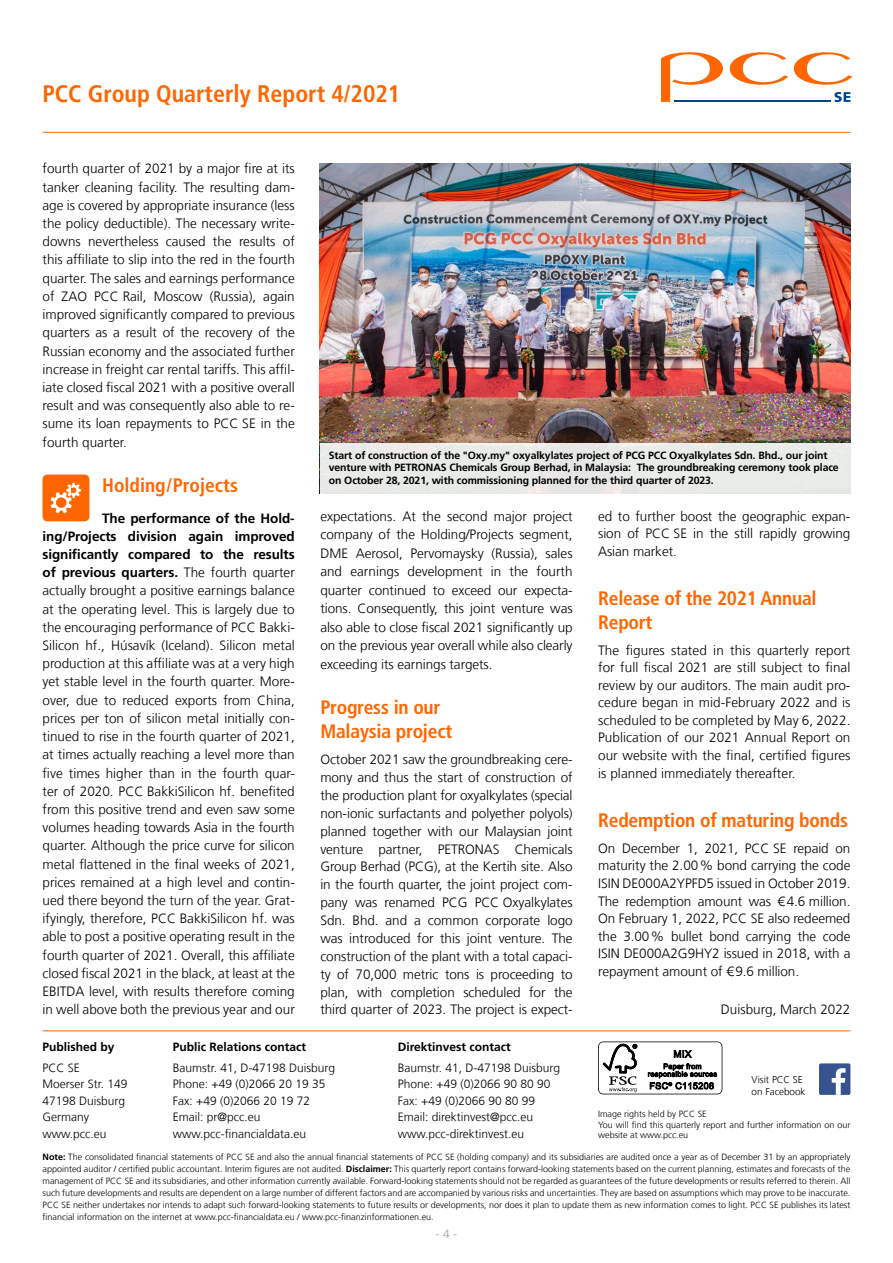
<style>
.page{position:relative;width:893px;height:1263px;background:#fff}
.page>*{position:absolute;margin:0;border:0;box-sizing:border-box;transform-origin:0 0}
.t1{font:700 condensed 24px "Frutiger LT Com";color:#f60}
.t2{font:700 condensed 19.5px/23.9px "Frutiger LT Com";letter-spacing:-.01em;color:#f60}
.t3{font:300 13.5px/18.1px "Frutiger LT Com";letter-spacing:-.005em;color:#000;text-align:justify}
.t4{font:300 12px/16.5px "Frutiger LT Com";color:#000}
.t5{font:700 12px "Frutiger LT Com";color:#000}
.t6{font:300 12px "Frutiger LT Com";color:#9c9e9f}
.t7{font:700 10.5px/12.6px "Frutiger LT Com";letter-spacing:-.01em;color:#000}
.t8{font:300 9.9px/12px "Frutiger LT Com";color:#000}
.t9{font:300 9px/12px "Frutiger LT Com";color:#000;text-align:justify}
.s1{font-weight:700}
</style>
<div class="page">
<hr style="left:43px;top:132px;width:807px;height:1px;background:#f60">
<svg style="left:794px;top:52px;width:58px;height:33px"></svg>
<svg style="left:730px;top:52px;width:58px;height:33px"></svg>
<svg style="left:661px;top:52px;width:62px;height:50px"></svg>
<svg style="left:834px;top:92px;width:17px;height:10px"></svg>
<hr style="left:674px;top:100px;width:157px;height:2px;background:#004494">
<hr style="left:43px;top:1030px;width:807px;height:1px;background:#f60">
<div style="left:819px;top:1063px;width:31px;height:32px;background:#365390;border-radius:2px"></div>
<svg style="left:832px;top:1068px;width:14px;height:27px"></svg>
<svg style="left:598px;top:1041px;width:124px;height:53px"></svg>
<div style="left:43px;top:475px;width:46px;height:46px;background:#f60;border-radius:5px"></div>
<svg style="left:51px;top:483px;width:30px;height:30px"></svg>
<img style="left:320px;top:163px;width:530px;height:281px">
<div style="left:320px;top:444px;width:531px;height:50px;background:#e8ebe7"></div>
<h1 class="t1" style="left:43px;top:79px;width:359px">PCC Group Quarterly Report 4/2021</h1>
<p class="t3" style="left:43px;top:160px;width:254px">fourth quarter of 2021 by a major fire at its tanker cleaning facility. The resulting dam&shy;age is covered by appropriate insurance (less the policy deductible). The necessary write&shy;downs nevertheless caused the results of this affiliate to slip into the red in the fourth quarter. The sales and earnings performance of ZAO PCC Rail, Moscow (Russia), again improved significantly compared to previous quarters as a result of the recovery of the Russian economy and the associated further increase in freight car rental tariffs. This affil&shy;iate closed fiscal 2021 with a positive overall result and was consequently also able to re&shy;sume its loan repayments to PCC SE in the fourth quarter.</p>
<h2 class="t2" style="left:102px;top:473px;width:137px">Holding/Projects</h2>
<p class="t3" style="left:43px;top:509px;width:254px;text-indent:60px"><span class="s1">The performance of the Hold&shy;ing/Projects division again improved significantly compared to the results of previous quarters.</span> The fourth quarter actually brought a positive earnings balance at the operating level. This is largely due to the encouraging performance of PCC Bakki-Silicon hf., Húsavík (Iceland). Silicon metal production at this affiliate was at a very high yet stable level in the fourth quarter. More&shy;over, due to reduced exports from China, prices per ton of silicon metal initially con&shy;tinued to rise in the fourth quarter of 2021, at times actually reaching a level more than five times higher than in the fourth quar&shy;ter of 2020. PCC BakkiSilicon hf. benefited from this positive trend and even saw some volumes heading towards Asia in the fourth quarter. Although the price curve for silicon metal flattened in the final weeks of 2021, prices remained at a high level and contin&shy;ued there beyond the turn of the year. Grat&shy;ifyingly, therefore, PCC BakkiSilicon hf. was able to post a positive operating result in the fourth quarter of 2021. Overall, this affiliate closed fiscal 2021 in the black, at least at the EBITDA level, with results therefore coming in well above both the previous year and our</p>
<p class="t3" style="left:320px;top:507px;width:254px">expectations. At the second major project company of the Holding/Projects segment, DME Aerosol, Pervomaysky (Russia), sales and earnings development in the fourth quarter continued to exceed our expecta&shy;tions. Consequently, this joint venture was also able to close fiscal 2021 significantly up on the previous year overall while also clearly exceeding its earnings targets.</p>
<p class="t7" style="left:329px;top:449px;width:511px">Start of construction of the "Oxy.my" oxyalkylates project of PCG PCC Oxyalkylates Sdn. Bhd., our joint venture with PETRONAS Chemicals Group Berhad, in Malaysia: The groundbreaking ceremony took place on October 28, 2021, with commissioning planned for the third quarter of 2023.</p>
<p class="t3" style="left:598px;top:508px;width:254px;line-height:17.5px">ed to further boost the geographic expan&shy;sion of PCC SE in the still rapidly growing Asian market.</p>
<h2 class="t2" style="left:598px;top:586px;width:220px">Release of the 2021 Annual<br>Report</h2>
<p class="t3" style="left:598px;top:641px;width:254px;line-height:17.5px">The figures stated in this quarterly report for full fiscal 2021 are still subject to final review by our auditors. The main audit pro&shy;cedure began in mid-February 2022 and is scheduled to be completed by May 6, 2022.<br>Publication of our 2021 Annual Report on our website with the final, certified figures is planned immediately thereafter.</p>
<h2 class="t2" style="left:598px;top:808px;width:251px">Redemption of maturing bonds</h2>
<p class="t3" style="left:598px;top:840px;width:254px;line-height:17.5px">On December 1, 2021, PCC SE repaid on maturity the 2.00% bond carrying the code ISIN DE000A2YPFD5 issued in October 2019.<br>The redemption amount was €4.6 million.<br>On February 1, 2022, PCC SE also redeemed the 3.00% bullet bond carrying the code ISIN DE000A2G9HY2 issued in 2018, with a repayment amount of €9.6 million.</p>
<p class="t3" style="left:721px;top:1001px;width:131px">Duisburg, March 2022</p>
<h2 class="t2" style="left:320px;top:695px;width:133px">Progress in our<br>Malaysia project</h2>
<p class="t3" style="left:320px;top:751px;width:254px">October 2021 saw the groundbreaking cere&shy;mony and thus the start of construction of the production plant for oxyalkylates (special non-ionic surfactants and polyether polyols) planned together with our Malaysian joint venture partner, PETRONAS Chemicals Group Berhad (PCG), at the Kertih site. Also in the fourth quarter, the joint project com&shy;pany was renamed PCG PCC Oxyalkylates Sdn. Bhd. and a common corporate logo was introduced for this joint venture. The construction of the plant with a total capaci&shy;ty of 70,000 metric tons is proceeding to plan, with completion scheduled for the third quarter of 2023. The project is expect-</p>
<p class="t5" style="left:43px;top:1040px;width:74px">Published by</p>
<p class="t4" style="left:43px;top:1059px;width:86px">PCC SE<br>Moerser Str. 149<br>47198 Duisburg<br>Germany www.pcc.eu</p>
<p class="t5" style="left:173px;top:1040px;width:135px">Public Relations contact</p>
<p class="t4" style="left:173px;top:1059px;width:164px">Baumstr. 41, D-47198 Duisburg<br>Phone: +49 (0)2066 20 19 35<br>Fax: +49 (0)2066 20 19 72<br>Email: pr@pcc.eu www.pcc-financialdata.eu</p>
<p class="t5" style="left:398px;top:1040px;width:115px">Direktinvest contact</p>
<p class="t4" style="left:398px;top:1059px;width:164px">Baumstr. 41, D-47198 Duisburg<br>Phone: +49 (0)2066 90 80 90<br>Fax: +49 (0)2066 90 80 99<br>Email: direktinvest@pcc.eu www.pcc-direktinvest.eu</p>
<p class="t8" style="left:752px;top:1073px;width:55px">Visit PCC SE on Facebook</p>
<p class="t9" style="left:598px;top:1108px;width:254px;line-height:10.8px;text-align:left">Image rights held by PCC SE<br>You will find this quarterly report and further information on our website at www.pcc.eu</p>
<p class="t9" style="left:43px;top:1151px;width:809px"><span class="s1">Note:</span> The consolidated financial statements of PCC SE and also the annual financial statements of PCC SE (holding company) and its subsidiaries are audited once a year as of December 31 by an appropriately appointed auditor / certified public accountant. Interim figures are not audited. <span class="s1">Disclaimer:</span> This quarterly report contains forward-looking statements based on the current planning, estimates and forecasts of the management of PCC SE and its subsidiaries, and other information currently available. Forward-looking statements should not be regarded as guarantees of the future developments or results referred to therein. All such future developments and results are dependent on a large number of different factors and are accompanied by various risks and uncertainties. They are based on assumptions which may prove to be inaccurate.<br>PCC SE neither undertakes nor intends to adapt such forward-looking statements to future results or developments, nor does it plan to update them as new information comes to light. PCC SE publishes its latest financial information on the internet at www.pcc-financialdata.eu / www.pcc-finanzinformationen.eu.</p>
<p class="t6" style="left:436px;top:1227px;width:23px">- 4 -</p>
</div>
